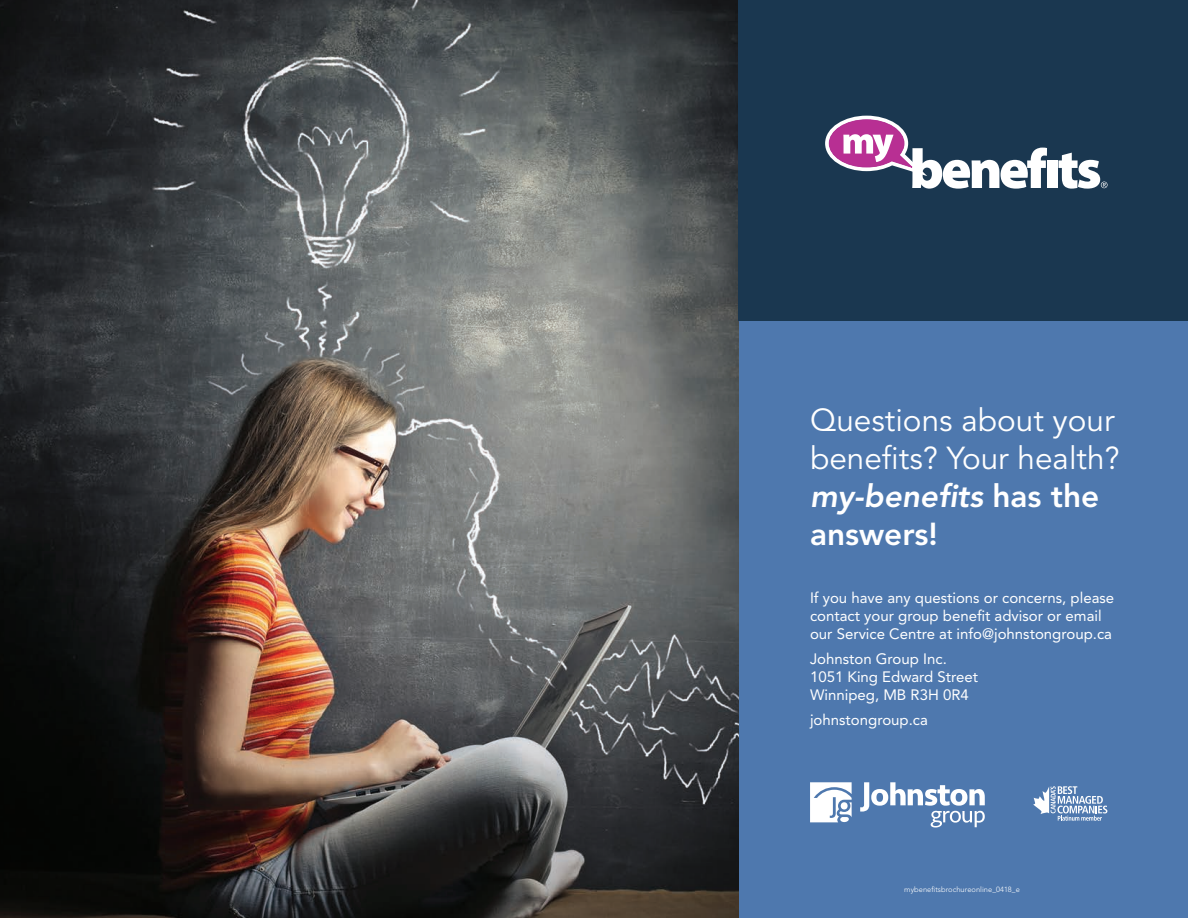
<style>
.page{position:relative;width:1188px;height:918px;background:#fff}
.page>*{position:absolute;margin:0;border:0;box-sizing:border-box;transform-origin:0 0}
.t1{font:31.5px/37.8px "Avenir";color:#fff}
.t2{font:15px/18px "Avenir";color:#fff}
.t3{font:300 7.5px "Avenir";letter-spacing:.005em;color:#fff}
.s1{font-weight:800;font-style:italic}
.s2{font-weight:800}
</style>
<div class="page">
<div style="left:594px;top:0;width:594px;height:918px;background:#4e78ae"></div>
<svg style="left:1033px;top:786px;width:74px;height:35px"></svg>
<img style="left:0;top:0;width:739px;height:918px">
<div style="left:739px;top:0;width:449px;height:321px;background:#1a3750"></div>
<div style="left:1047px;top:160px;width:10px;height:28px;background:#fff"></div>
<svg style="left:1058px;top:153px;width:50px;height:36px"></svg>
<svg style="left:825px;top:116px;width:222px;height:73px"></svg>
<svg style="left:860px;top:782px;width:125px;height:46px"></svg>
<svg style="left:810px;top:782px;width:42px;height:40px;background:#d8e1ed"></svg>
<p class="t1" style="left:810px;top:402px;width:311px">Questions about your benefits? Your health? <span class="s1">my-benefits</span> <span class="s2">has the answers!</span></p>
<p class="t2" style="left:810px;top:589px;width:306px">If you have any questions or concerns, please contact your group benefit advisor or email our Service Centre at info@johnstongroup.ca</p>
<p class="t2" style="left:810px;top:650px;width:138px">Johnston Group Inc.</p>
<p class="t2" style="left:810px;top:668px;width:170px">1051 King Edward Street</p>
<p class="t2" style="left:810px;top:686px;width:160px">Winnipeg, MB R3H 0R4</p>
<p class="t2" style="left:810px;top:710px;width:119px">johnstongroup.ca</p>
<p class="t3" style="left:904px;top:885px;width:117px">mybenefitsbrochureonline_0418_e</p>
</div>
